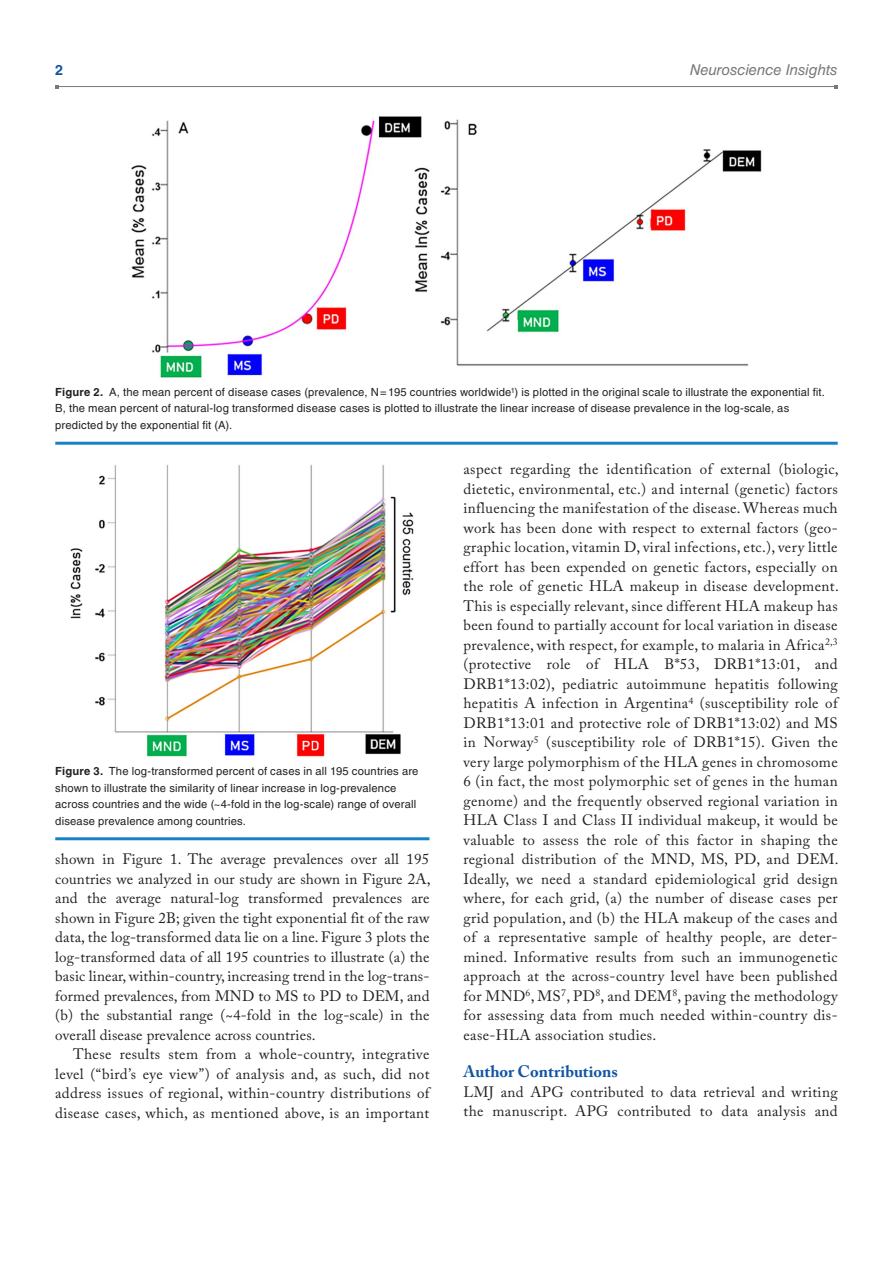
<style>
.page{position:relative;width:893px;height:1263px;background:#fff}
.page>*{position:absolute;margin:0;border:0;box-sizing:border-box;transform-origin:0 0}
.t1{font:700 16.5px "Adobe Caslon Pro";color:#1055a4}
.t2{font:15px/19.5px "Adobe Caslon Pro";letter-spacing:.025em;color:#231f20;text-align:justify}
.t3{font:italic 15px "Helvetica LT Std";letter-spacing:-.005em;color:#76787b}
.t4{font:700 14.25px "Helvetica LT Std";color:#1055a4}
.t5{font:11.25px/16.5px "Helvetica LT Std";letter-spacing:.015em;color:#231f20}
.s1{font-weight:700}
</style>
<div class="page">
<hr style="left:57px;top:86px;width:779px;height:1px;background:#76787b">
<hr style="left:55px;top:442px;width:783px;height:3px;background:#1582c5">
<img style="left:131px;top:116px;width:631px;height:262px">
<hr style="left:55px;top:837px;width:374px;height:3px;background:#1582c5">
<img style="left:70px;top:464px;width:344px;height:293px">
<p class="t4" style="left:55px;top:61px;width:9px">2</p>
<p class="t3" style="left:690px;top:61px;width:149px">Neuroscience Insights</p>
<p class="t5" style="left:55px;top:384px;width:771px"><span class="s1">Figure 2.</span> A, the mean percent of disease cases (prevalence, N=195 countries worldwide<sup>1</sup>) is plotted in the original scale to illustrate the exponential fit.<br>B, the mean percent of natural-log transformed disease cases is plotted to illustrate the linear increase of disease prevalence in the log-scale, as predicted by the exponential fit (A).</p>
<p class="t5" style="left:55px;top:763px;width:365px"><span class="s1">Figure 3.</span> The log-transformed percent of cases in all 195 countries are shown to illustrate the similarity of linear increase in log-prevalence across countries and the wide (~4-fold in the log-scale) range of overall disease prevalence among countries.</p>
<p class="t2" style="left:55px;top:849px;width:377px">shown in Figure 1. The average prevalences over all 195 countries we analyzed in our study are shown in Figure 2A, and the average natural-log transformed prevalences are shown in Figure 2B; given the tight exponential fit of the raw data, the log-transformed data lie on a line. Figure 3 plots the log-transformed data of all 195 countries to illustrate (a) the basic linear, within-country, increasing trend in the log-trans&shy;formed prevalences, from MND to MS to PD to DEM, and (b) the substantial range (~4-fold in the log-scale) in the overall disease prevalence across countries.</p>
<p class="t2" style="left:55px;top:1044px;width:376px;text-indent:18px">These results stem from a whole-country, integrative level (“bird’s eye view”) of analysis and, as such, did not address issues of regional, within-country distributions of disease cases, which, as mentioned above, is an important</p>
<p class="t2" style="left:463px;top:459px;width:377px">aspect regarding the identification of external (biologic, dietetic, environmental, etc.) and internal (genetic) factors influencing the manifestation of the disease. Whereas much work has been done with respect to external factors (geo&shy;graphic location, vitamin D, viral infections, etc.), very little effort has been expended on genetic factors, especially on the role of genetic HLA makeup in disease development.<br>This is especially relevant, since different HLA makeup has been found to partially account for local variation in disease prevalence, with respect, for example, to malaria in Africa<sup>2,3 </sup>(protective role of HLA B*53, DRB1*13:01, and DRB1*13:02), pediatric autoimmune hepatitis following hepatitis A infection in Argentina<sup>4</sup> (susceptibility role of DRB1*13:01 and protective role of DRB1*13:02) and MS in Norway<sup>5</sup> (susceptibility role of DRB1*15). Given the very large polymorphism of the HLA genes in chromosome 6 (in fact, the most polymorphic set of genes in the human genome) and the frequently observed regional variation in HLA Class I and Class II individual makeup, it would be valuable to assess the role of this factor in shaping the regional distribution of the MND, MS, PD, and DEM.<br>Ideally, we need a standard epidemiological grid design where, for each grid, (a) the number of disease cases per grid population, and (b) the HLA makeup of the cases and of a representative sample of healthy people, are deter&shy;mined. Informative results from such an immunogenetic approach at the across-country level have been published for MND<sup>6</sup>, MS<sup>7</sup>, PD<sup>8</sup>, and DEM<sup>8</sup>, paving the methodology for assessing data from much needed within-country dis&shy;ease-HLA association studies.</p>
<p class="t1" style="left:463px;top:1062px;width:156px">Author Contributions</p>
<p class="t2" style="left:463px;top:1082px;width:376px">LMJ and APG contributed to data retrieval and writing the manuscript. APG contributed to data analysis and</p>
</div>
